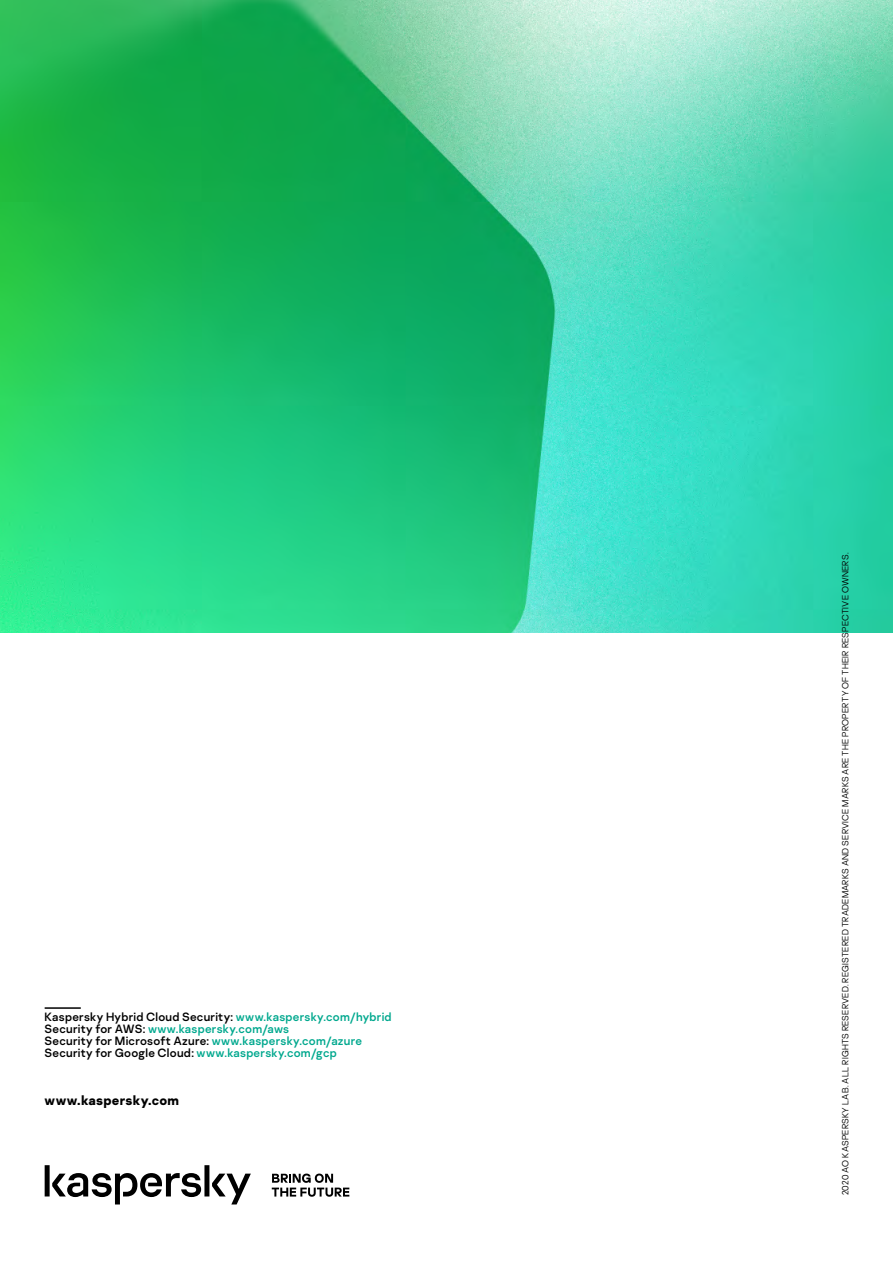
<style>
.page{position:relative;width:893px;height:1263px;background:#fff}
.page>*{position:absolute;margin:0;border:0;box-sizing:border-box;transform-origin:0 0}
.t1{font:700 13.5px "Kaspersky Sans";letter-spacing:.02em;color:#000}
.t2{font:12px/12px "Kaspersky Sans";letter-spacing:.02em;color:#000}
.t3{font:300 9px "Kaspersky Sans";letter-spacing:.02em;color:#000}
.s1{color:#00a88e}
</style>
<div class="page">
<img style="left:0;top:0;width:893px;height:632px">
<hr style="left:45px;top:1007px;width:36px;height:2px;background:#000">
<svg style="left:45px;top:1165px;width:206px;height:39px"></svg>
<svg style="left:272px;top:1173px;width:77px;height:24px"></svg>
<p class="t2" style="left:45px;top:1010px;width:348px">Kaspersky Hybrid Cloud Security: <span class="s1">www.kaspersky.com/hybrid </span>Security for AWS: <span class="s1">www.kaspersky.com/aws<br></span>Security for Microsoft Azure: <span class="s1">www.kaspersky.com/azure </span>Security for Google Cloud: <span class="s1">www.kaspersky.com/gcp</span></p>
<p class="t1" style="left:45px;top:1092px;width:136px">www.kaspersky.com</p>
<p class="t3" style="left:840px;top:1195px;width:644px;rotate:-90deg">2020 AO KASPERSKY LAB. ALL RIGHTS RESERVED. REGISTERED TRADEMARKS AND SERVICE MARKS ARE THE PROPERTY OF THEIR RESPECTIVE OWNERS.</p>
</div>
